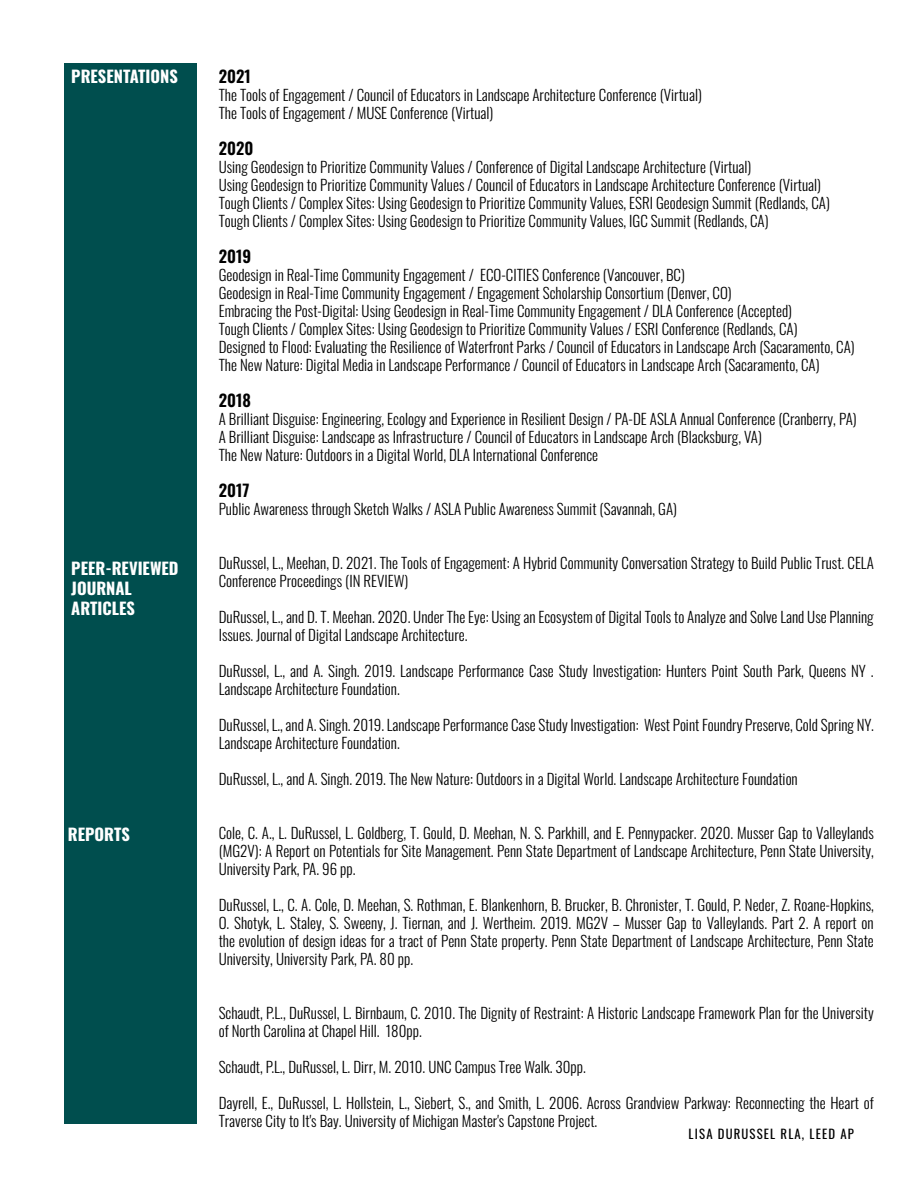
<style>
.page{position:relative;width:918px;height:1188px;background:#fff}
.page>*{position:absolute;margin:0;border:0;box-sizing:border-box;transform-origin:0 0}
.t1{font:700 16.5px/19.8px "Oswald";color:#fff}
.t2{font:600 16.5px "Oswald";color:#000}
.t3{font:300 15px/18px "Oswald";color:#000}
.t4{font:12.75px "Oswald";letter-spacing:.09em;color:#000}
</style>
<div class="page">
<div style="left:64px;top:64px;width:133px;height:1060px;background:#004e4e"></div>
<p class="t1" style="left:71px;top:68px;width:108px">PRESENTATIONS</p>
<p class="t1" style="left:71px;top:560px;width:109px">PEER-REVIEWED<br>JOURNAL<br>ARTICLES</p>
<p class="t1" style="left:68px;top:826px;width:63px">REPORTS</p>
<p class="t2" style="left:219px;top:68px;width:34px">2021</p>
<p class="t3" style="left:219px;top:85px;width:485px">The Tools of Engagement / Council of Educators in Landscape Architecture Conference (Virtual)<br>The Tools of Engagement / MUSE Conference (Virtual)</p>
<p class="t2" style="left:219px;top:140px;width:36px">2020</p>
<p class="t3" style="left:219px;top:157px;width:613px">Using Geodesign to Prioritize Community Values / Conference of Digital Landscape Architecture (Virtual)<br>Using Geodesign to Prioritize Community Values / Council of Educators in Landscape Architecture Conference (Virtual)<br>Tough Clients / Complex Sites: Using Geodesign to Prioritize Community Values, ESRI Geodesign Summit (Redlands, CA)<br>Tough Clients / Complex Sites: Using Geodesign to Prioritize Community Values, IGC Summit (Redlands, CA)</p>
<p class="t2" style="left:219px;top:248px;width:34px">2019</p>
<p class="t3" style="left:219px;top:265px;width:638px">Geodesign in Real-Time Community Engagement / ECO-CITIES Conference (Vancouver, BC)<br>Geodesign in Real-Time Community Engagement / Engagement Scholarship Consortium (Denver, CO)<br>Embracing the Post-Digital: Using Geodesign in Real-Time Community Engagement / DLA Conference (Accepted)<br>Tough Clients / Complex Sites: Using Geodesign to Prioritize Community Values / ESRI Conference (Redlands, CA)<br>Designed to Flood: Evaluating the Resilience of Waterfront Parks / Council of Educators in Landscape Arch (Sacaramento, CA)<br>The New Nature: Digital Media in Landscape Performance / Council of Educators in Landscape Arch (Sacaramento, CA)</p>
<p class="t2" style="left:219px;top:392px;width:34px">2018</p>
<p class="t3" style="left:219px;top:409px;width:640px">A Brilliant Disguise: Engineering, Ecology and Experience in Resilient Design / PA-DE ASLA Annual Conference (Cranberry, PA)<br>A Brilliant Disguise: Landscape as Infrastructure / Council of Educators in Landscape Arch (Blacksburg, VA)<br>The New Nature: Outdoors in a Digital World, DLA International Conference</p>
<p class="t2" style="left:219px;top:482px;width:32px">2017</p>
<p class="t3" style="left:219px;top:499px;width:460px">Public Awareness through Sketch Walks / ASLA Public Awareness Summit (Savannah, GA)</p>
<p class="t3" style="left:219px;top:553px;width:657px">DuRussel, L., Meehan, D. 2021. The Tools of Engagement: A Hybrid Community Conversation Strategy to Build Public Trust. CELA<br>Conference Proceedings (IN REVIEW)</p>
<p class="t3" style="left:219px;top:607px;width:657px">DuRussel, L., and D. T. Meehan. 2020. Under The Eye: Using an Ecosystem of Digital Tools to Analyze and Solve Land Use Planning<br>Issues. Journal of Digital Landscape Architecture.</p>
<p class="t3" style="left:219px;top:661px;width:656px">DuRussel, L., and A. Singh. 2019. Landscape Performance Case Study Investigation: Hunters Point South Park, Queens NY .<br>Landscape Architecture Foundation.</p>
<p class="t3" style="left:219px;top:715px;width:657px">DuRussel, L., and A. Singh. 2019. Landscape Performance Case Study Investigation: West Point Foundry Preserve, Cold Spring NY.<br>Landscape Architecture Foundation.</p>
<p class="t3" style="left:219px;top:769px;width:581px">DuRussel, L., and A. Singh. 2019. The New Nature: Outdoors in a Digital World. Landscape Architecture Foundation</p>
<p class="t3" style="left:219px;top:823px;width:657px;text-align:justify">Cole, C. A., L. DuRussel, L. Goldberg, T. Gould, D. Meehan, N. S. Parkhill, and E. Pennypacker. 2020. Musser Gap to Valleylands (MG2V): A Report on Potentials for Site Management. Penn State Department of Landscape Architecture, Penn State University, University Park, PA. 96 pp.</p>
<p class="t3" style="left:219px;top:895px;width:657px;text-align:justify">DuRussel, L., C. A. Cole, D. Meehan, S. Rothman, E. Blankenhorn, B. Brucker, B. Chronister, T. Gould, P. Neder, Z. Roane-Hopkins, O. Shotyk, L. Staley, S. Sweeny, J. Tiernan, and J. Wertheim. 2019. MG2V – Musser Gap to Valleylands. Part 2. A report on the evolution of design ideas for a tract of Penn State property. Penn State Department of Landscape Architecture, Penn State University, University Park, PA. 80 pp.</p>
<p class="t3" style="left:219px;top:1003px;width:657px">Schaudt, P.L., DuRussel, L. Birnbaum, C. 2010. The Dignity of Restraint: A Historic Landscape Framework Plan for the University of North Carolina at Chapel Hill. 180pp.</p>
<p class="t3" style="left:219px;top:1057px;width:369px">Schaudt, P.L., DuRussel, L. Dirr, M. 2010. UNC Campus Tree Walk. 30pp.</p>
<p class="t3" style="left:219px;top:1093px;width:657px">Dayrell, E., DuRussel, L. Hollstein, L., Siebert, S., and Smith, L. 2006. Across Grandview Parkway: Reconnecting the Heart of<br>Traverse City to It's Bay. University of Michigan Master's Capstone Project.</p>
<p class="t4" style="left:689px;top:1123px;width:167px">LISA DURUSSEL RLA, LEED AP</p>
</div>
